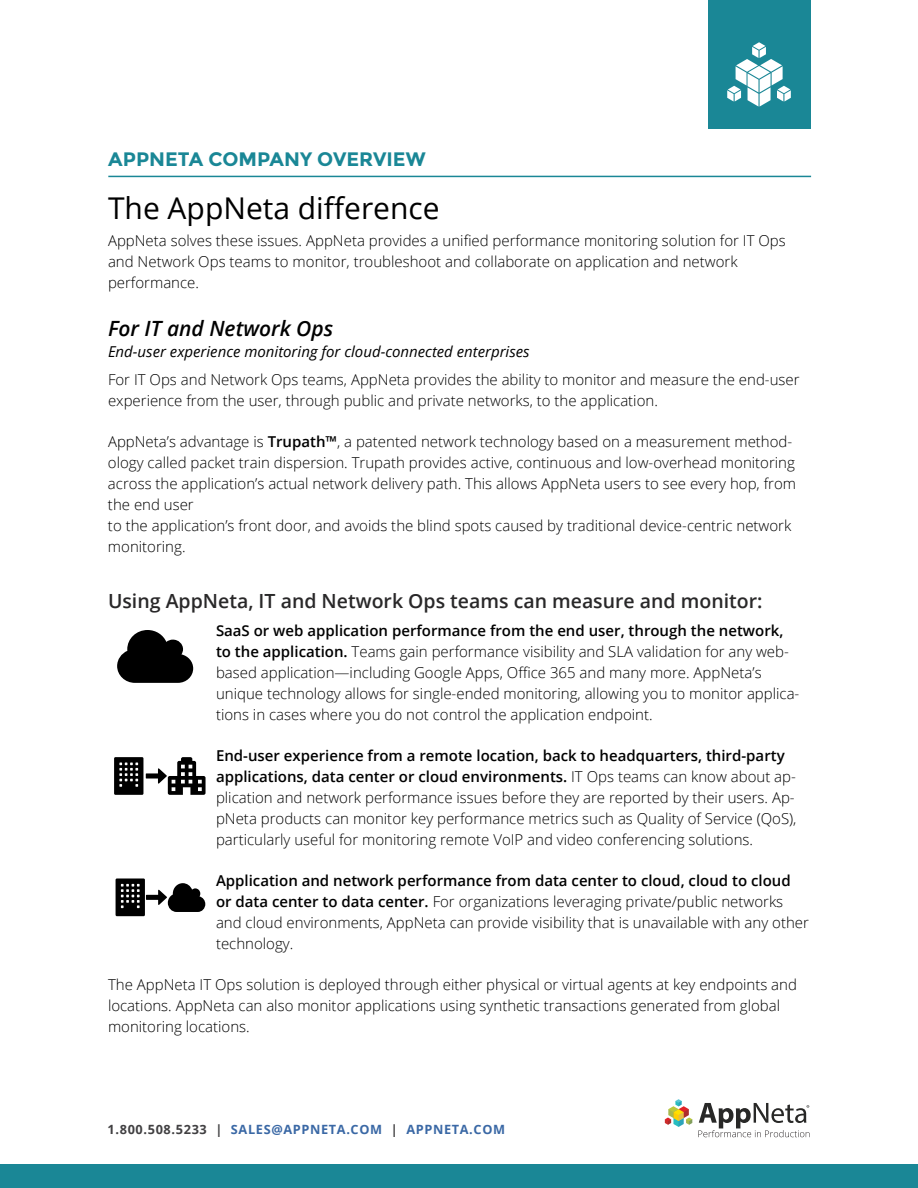
<style>
.page{position:relative;width:918px;height:1188px;background:#fff}
.page>*{position:absolute;margin:0;border:0;box-sizing:border-box;transform-origin:0 0}
.t1{font:30px "Open Sans";color:#000}
.t2{font:italic 600 21px "Open Sans";color:#000}
.t3{font:600 19.5px "Open Sans";color:#292829}
.t4{font:700 19.5px "Montserrat";color:#1a8796}
.t5{font:300 15px/21px "Open Sans";color:#000}
.t6{font:italic 15px "Open Sans";color:#000}
.t7{font:700 12.75px "Open Sans";letter-spacing:.05em;color:#3a68a5}
.s1{font-weight:600}
.s2{color:#414042}
</style>
<div class="page">
<div style="left:0;top:1164px;width:918px;height:24px;background:#1a8796"></div>
<hr style="left:108px;top:176px;width:703px;height:1px;background:#1a8796">
<div style="left:708px;top:0;width:103px;height:129px;background:#1a8796"></div>
<svg style="left:727px;top:42px;width:64px;height:65px"></svg>
<svg style="left:698px;top:1103px;width:112px;height:34px"></svg>
<svg style="left:665px;top:1099px;width:27px;height:28px"></svg>
<svg style="left:117px;top:630px;width:76px;height:53px"></svg>
<svg style="left:114px;top:757px;width:92px;height:38px"></svg>
<svg style="left:116px;top:878px;width:89px;height:38px"></svg>
<h3 class="t4" style="left:108px;top:148px;width:319px">APPNETA COMPANY OVERVIEW</h3>
<h1 class="t1" style="left:108px;top:187px;width:333px">The AppNeta difference</h1>
<p class="t5" style="left:108px;top:230px;width:679px">AppNeta solves these issues. AppNeta provides a unified performance monitoring solution for IT Ops and Network Ops teams to monitor, troubleshoot and collaborate on application and network performance.</p>
<h2 class="t2" style="left:108px;top:314px;width:227px">For IT and Network Ops</h2>
<p class="t6" style="left:108px;top:342px;width:423px">End-user experience monitoring for cloud-connected enterprises</p>
<p class="t5" style="left:108px;top:369px;width:693px">For IT Ops and Network Ops teams, AppNeta provides the ability to monitor and measure the end-user experience from the user, through public and private networks, to the application.</p>
<p class="t5" style="left:108px;top:431px;width:690px">AppNeta’s advantage is <span class="s1">Trupath™</span>, a patented network technology based on a measurement method&shy;ology called packet train dispersion. Trupath provides active, continuous and low-overhead monitoring across the application’s actual network delivery path. This allows AppNeta users to see every hop, from the end user<br>to the application’s front door, and avoids the blind spots caused by traditional device-centric network monitoring.</p>
<h3 class="t3" style="left:108px;top:587px;width:656px">Using AppNeta, IT and Network Ops teams can measure and monitor:</h3>
<p class="t5" style="left:216px;top:619px;width:585px"><span class="s1">SaaS or web application performance from the end user, through the network, to the application.</span> Teams gain performance visibility and SLA validation for any web&shy;based application—including Google Apps, Office 365 and many more. AppNeta’s unique technology allows for single-ended monitoring, allowing you to monitor applica&shy;tions in cases where you do not control the application endpoint.</p>
<p class="t5" style="left:216px;top:745px;width:582px"><span class="s1">End-user experience from a remote location, back to headquarters, third-party applications, data center or cloud environments.</span> IT Ops teams can know about ap&shy;plication and network performance issues before they are reported by their users. Ap&shy;pNeta products can monitor key performance metrics such as Quality of Service (QoS), particularly useful for monitoring remote VoIP and video conferencing solutions.</p>
<p class="t5" style="left:216px;top:870px;width:594px"><span class="s1">Application and network performance from data center to cloud, cloud to cloud or data center to data center.</span> For organizations leveraging private/public networks and cloud environments, AppNeta can provide visibility that is unavailable with any other technology.</p>
<p class="t5" style="left:108px;top:974px;width:691px">The AppNeta IT Ops solution is deployed through either physical or virtual agents at key endpoints and locations. AppNeta can also monitor applications using synthetic transactions generated from global monitoring locations.</p>
<p class="t7" style="left:108px;top:1120px;width:399px"><span class="s2">1.800.508.5233 |</span> SALES@APPNETA.COM <span class="s2">|</span> APPNETA.COM</p>
</div>
